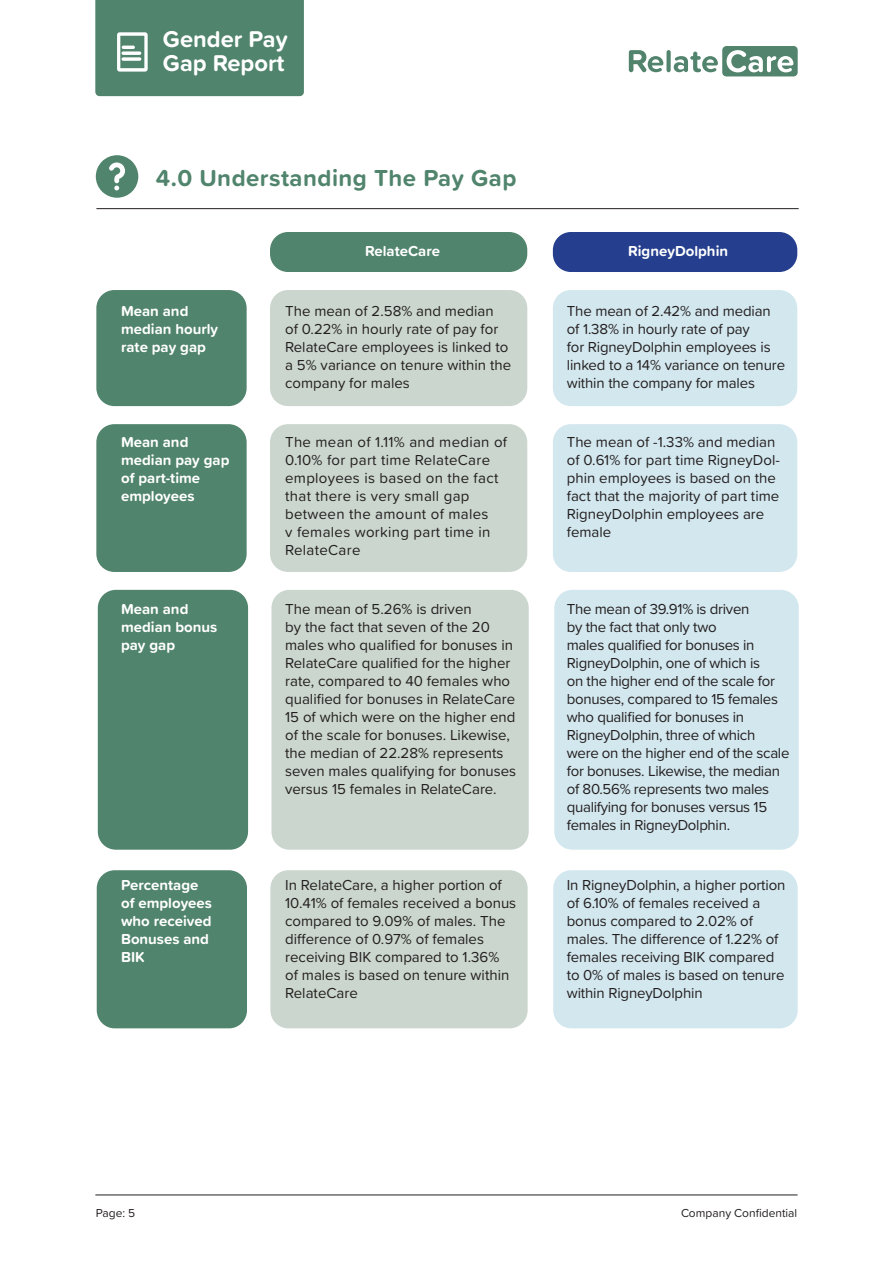
<style>
.page{position:relative;width:893px;height:1263px;background:#fff}
.page>*{position:absolute;margin:0;border:0;box-sizing:border-box;transform-origin:0 0}
.t1{font:700 24px "Proxima Soft";letter-spacing:.02em;color:#50846c}
._1_1_Page_Title_WHIT{font:700 23.7px/24px "Proxima Soft";color:#fff}
.t2{font:15px/18px "Proxima Nova";letter-spacing:-.01em;color:#231f20}
.t3{font:15px/18px "Proxima Soft";color:#231f20}
.t4{font:700 15px/18px "Proxima Soft";color:#fff}
.t5{font:15px/18px "Proxima Soft";letter-spacing:.02em;color:#231f20}
.t6{font:12px "Proxima Soft";color:#231f20}
</style>
<div class="page">
<div style="left:554px;top:590px;width:245px;height:260px;background:#d3e7ee;border-radius:18px"></div>
<div style="left:271px;top:590px;width:258px;height:260px;background:#cbd6ce;border-radius:18px"></div>
<div style="left:98px;top:590px;width:150px;height:260px;background:#50846c;border-radius:18px"></div>
<div style="left:553px;top:870px;width:245px;height:158px;background:#d3e7ee;border-radius:18px"></div>
<div style="left:270px;top:870px;width:258px;height:158px;background:#cbd6ce;border-radius:18px"></div>
<div style="left:97px;top:870px;width:150px;height:158px;background:#50846c;border-radius:18px"></div>
<svg style="left:629px;top:50px;width:34px;height:22px"></svg>
<div style="left:666px;top:50px;width:5px;height:22px;background:#52836d;border-radius:2px"></div>
<svg style="left:674px;top:46px;width:124px;height:30px"></svg>
<div style="left:95px;top:0;width:209px;height:96px;background:#50846c"></div>
<svg style="left:122px;top:51px;width:19px;height:4px"></svg>
<svg style="left:122px;top:57px;width:19px;height:4px"></svg>
<hr style="left:96px;top:1194px;width:701px;height:1px;background:#231f20">
<div style="left:553px;top:290px;width:244px;height:116px;background:#d3e7ee;border-radius:18px"></div>
<div style="left:553px;top:424px;width:244px;height:148px;background:#d3e7ee;border-radius:18px"></div>
<div style="left:270px;top:290px;width:257px;height:116px;background:#cbd6ce;border-radius:18px"></div>
<div style="left:270px;top:424px;width:257px;height:148px;background:#cbd6ce;border-radius:18px"></div>
<div style="left:96px;top:290px;width:151px;height:116px;background:#50846c;border-radius:18px"></div>
<div style="left:96px;top:424px;width:151px;height:148px;background:#50846c;border-radius:18px"></div>
<div style="left:270px;top:232px;width:257px;height:40px;background:#50846c;border-radius:18px"></div>
<div style="left:553px;top:232px;width:244px;height:40px;background:#253f8e;border-radius:18px"></div>
<hr style="left:97px;top:208px;width:701px;height:1px;background:#231f20">
<svg style="left:96px;top:155px;width:42px;height:43px"></svg>
<p class="_1_1_Page_Title_WHIT" style="left:163px;top:26px;width:126px">Gender Pay<br>Gap Report</p>
<p class="t1" style="left:156px;top:160px;width:362px">4.0 Understanding The Pay Gap</p>
<p class="t4" style="left:365px;top:241px;width:76px">RelateCare</p>
<p class="t4" style="left:628px;top:241px;width:101px">RigneyDolphin</p>
<p class="t4" style="left:121px;top:301px;width:99px">Mean and median hourly rate pay gap</p>
<p class="t3" style="left:285px;top:301px;width:228px">The mean of 2.58% and median<br>of 0.22% in hourly rate of pay for<br>RelateCare employees is linked to a 5% variance on tenure within the company for males</p>
<p class="t3" style="left:567px;top:301px;width:220px">The mean of 2.42% and median of 1.38% in hourly rate of pay<br>for RigneyDolphin employees is linked to a 14% variance on tenure within the company for males</p>
<p class="t4" style="left:121px;top:432px;width:110px">Mean and median pay gap of part-time employees</p>
<p class="t5" style="left:285px;top:432px;width:223px">The mean of 1.11% and median of<br>0.10% for part time RelateCare employees is based on the fact that there is very small gap between the amount of males<br>v females working part time in<br>RelateCare</p>
<p class="t3" style="left:567px;top:432px;width:215px">The mean of -1.33% and median of 0.61% for part time RigneyDol&shy;phin employees is based on the fact that the majority of part time<br>RigneyDolphin employees are female</p>
<p class="t4" style="left:121px;top:600px;width:98px">Mean and median bonus pay gap</p>
<p class="t2" style="left:285px;top:600px;width:233px">The mean of 5.26% is driven<br>by the fact that seven of the 20 males who qualified for bonuses in<br>RelateCare qualified for the higher rate, compared to 40 females who qualified for bonuses in RelateCare<br>15 of which were on the higher end of the scale for bonuses. Likewise, the median of 22.28% represents seven males qualifying for bonuses versus 15 females in RelateCare.</p>
<p class="t2" style="left:567px;top:600px;width:224px">The mean of 39.91% is driven<br>by the fact that only two<br>males qualified for bonuses in<br>RigneyDolphin, one of which is<br>on the higher end of the scale for bonuses, compared to 15 females who qualified for bonuses in<br>RigneyDolphin, three of which were on the higher end of the scale for bonuses. Likewise, the median of 80.56% represents two males qualifying for bonuses versus 15 females in RigneyDolphin.</p>
<p class="t4" style="left:121px;top:875px;width:93px">Percentage of employees who received<br>Bonuses and</p>
<p class="t4" style="left:121px;top:947px;width:25px">BIK</p>
<p class="t2" style="left:285px;top:875px;width:233px">In RelateCare, a higher portion of<br>10.41% of females received a bonus compared to 9.09% of males. The difference of 0.97% of females receiving BIK compared to 1.36%<br>of males is based on tenure within<br>RelateCare</p>
<p class="t2" style="left:567px;top:875px;width:220px">In RigneyDolphin, a higher portion of 6.10% of females received a bonus compared to 2.02% of males. The difference of 1.22% of females receiving BIK compared to 0% of males is based on tenure within RigneyDolphin</p>
<p class="t6" style="left:96px;top:1204px;width:41px">Page: 5</p>
<p class="t6" style="left:681px;top:1204px;width:118px">Company Confidential</p>
</div>
